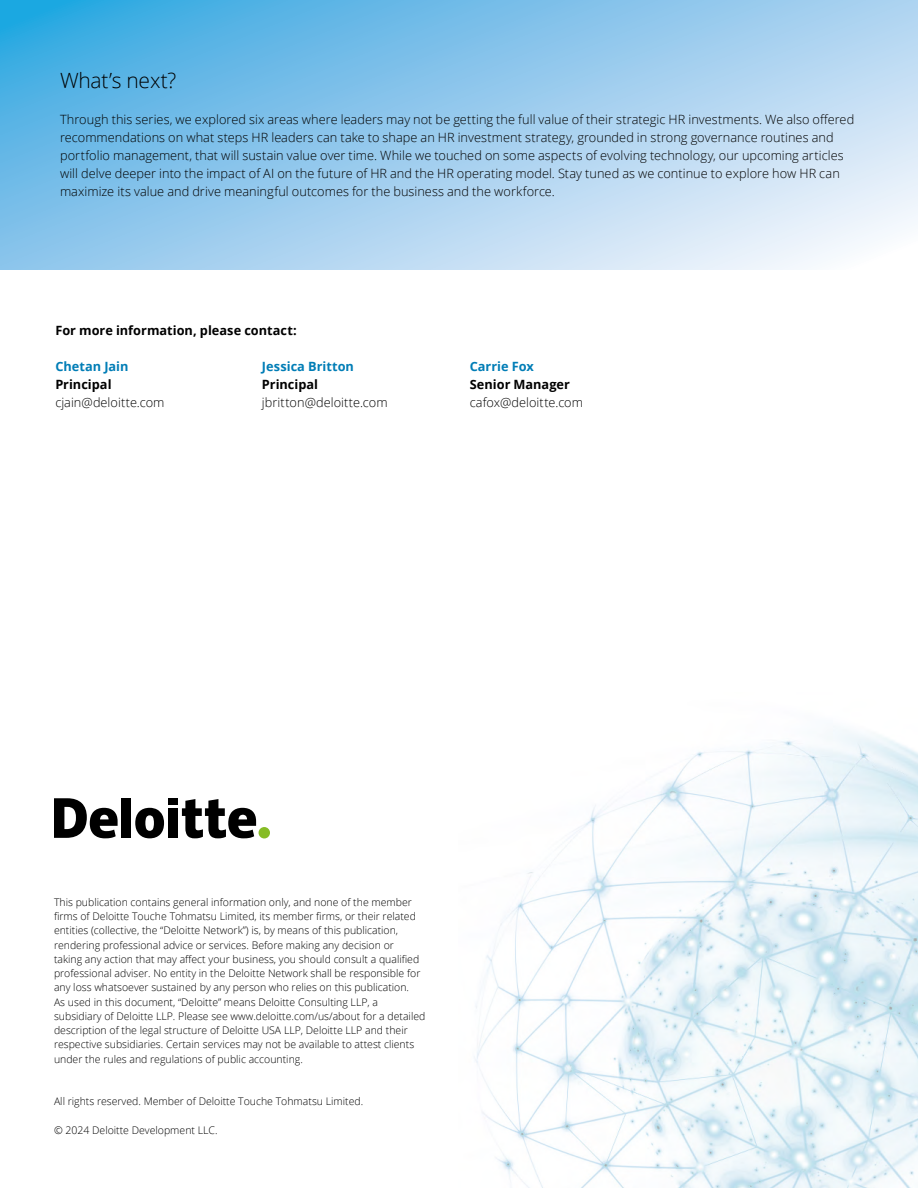
<style>
.page{position:relative;width:918px;height:1188px;background:#fff}
.page>*{position:absolute;margin:0;border:0;box-sizing:border-box;transform-origin:0 0}
.t1{font:300 21px "Open Sans";letter-spacing:-.01em;color:#000}
.t2{font:300 12.75px/18px "Open Sans";letter-spacing:.005em;color:#000}
.t3{font:700 12.75px "Open Sans";color:#000}
.t4{font:700 12.75px "Open Sans";color:#007db6}
.t5{font:300 10.5px/14.2px "Open Sans";color:#000}
</style>
<div class="page">
<div style="left:259px;top:827px;width:11px;height:11px;background:#86bc25;border-radius:50%"></div>
<div style="left:121px;top:798px;width:10px;height:40px;background:#000"></div>
<svg style="left:135px;top:808px;width:29px;height:30px"></svg>
<div style="left:168px;top:808px;width:10px;height:30px;background:#000"></div>
<div style="left:168px;top:798px;width:10px;height:7px;background:#000"></div>
<svg style="left:182px;top:799px;width:74px;height:39px"></svg>
<svg style="left:54px;top:798px;width:64px;height:40px"></svg>
<img style="left:474px;top:726px;width:444px;height:462px">
<svg style="left:0;top:0;width:918px;height:270px;background:#9bcdee"></svg>
<h1 class="t1" style="left:60px;top:66px;width:118px">What’s next?</h1>
<p class="t2" style="left:60px;top:110px;width:796px">Through this series, we explored six areas where leaders may not be getting the full value of their strategic HR investments. We also offered recommendations on what steps HR leaders can take to shape an HR investment strategy, grounded in strong governance routines and portfolio management, that will sustain value over time. While we touched on some aspects of evolving technology, our upcoming articles will delve deeper into the impact of AI on the future of HR and the HR operating model. Stay tuned as we continue to explore how HR can maximize its value and drive meaningful outcomes for the business and the workforce.</p>
<p class="t3" style="left:55px;top:321px;width:243px">For more information, please contact:</p>
<p class="t4" style="left:55px;top:358px;width:75px">Chetan Jain</p>
<p class="t3" style="left:55px;top:376px;width:58px">Principal</p>
<p class="t2" style="left:55px;top:393px;width:111px">cjain@deloitte.com</p>
<p class="t4" style="left:262px;top:358px;width:94px">Jessica Britton</p>
<p class="t3" style="left:262px;top:376px;width:58px">Principal</p>
<p class="t2" style="left:262px;top:393px;width:127px">jbritton@deloitte.com</p>
<p class="t4" style="left:470px;top:358px;width:66px">Carrie Fox</p>
<p class="t3" style="left:470px;top:376px;width:102px">Senior Manager</p>
<p class="t2" style="left:470px;top:393px;width:115px">cafox@deloitte.com</p>
<p class="t5" style="left:54px;top:895px;width:373px">This publication contains general information only, and none of the member firms of Deloitte Touche Tohmatsu Limited, its member firms, or their related entities (collective, the “Deloitte Network”) is, by means of this publication, rendering professional advice or services. Before making any decision or<br>taking any action that may affect your business, you should consult a qualified professional adviser. No entity in the Deloitte Network shall be responsible for any loss whatsoever sustained by any person who relies on this publication.<br>As used in this document, “Deloitte” means Deloitte Consulting LLP, a subsidiary of Deloitte LLP. Please see www.deloitte.com/us/about for a detailed description of the legal structure of Deloitte USA LLP, Deloitte LLP and their respective subsidiaries. Certain services may not be available to attest clients under the rules and regulations of public accounting.</p>
<p class="t5" style="left:54px;top:1094px;width:311px">All rights reserved. Member of Deloitte Touche Tohmatsu Limited.</p>
<p class="t5" style="left:54px;top:1123px;width:165px">© 2024 Deloitte Development LLC.</p>
</div>
